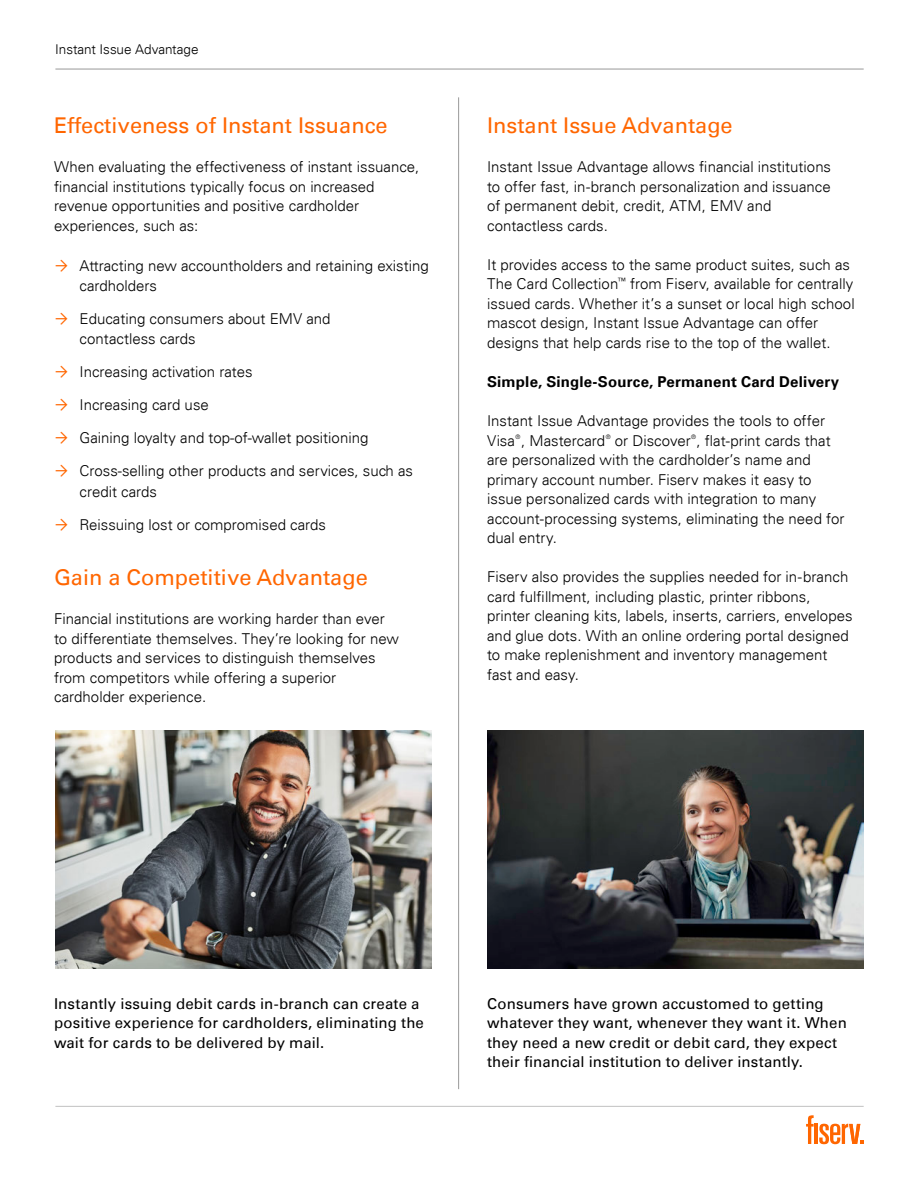
<style>
.page{position:relative;width:919px;height:1187px;background:#fff}
.page>*{position:absolute;margin:0;border:0;box-sizing:border-box;transform-origin:0 0}
.Sub_Title{font:21.75px "Univers For Fiserv 55";color:#f60}
.Body_Copy_-_10__no_K{font:300 15px/19.5px "Univers For Fiserv 45";color:#000}
.Body_Copy_-_10__no_K-2{font:15px/19.5px "Univers For Fiserv 55";letter-spacing:.01em;color:#000}
.Body_Copy_-_10__no_K-3{font:700 15px "Univers For Fiserv 65";letter-spacing:.01em;color:#000}
.t1{font:300 13.5px "Univers For Fiserv 45";letter-spacing:-.005em;color:#000}
.Body_Copy_-_10__no_K-4{font:300 6.15px "Univers For Fiserv 45";color:#000}
</style>
<div class="page">
<svg style="left:819px;top:1123px;width:44px;height:21px"></svg>
<hr style="left:814px;top:1123px;width:3px;height:20px;background:#f60">
<svg style="left:806px;top:1115px;width:7px;height:28px"></svg>
<hr style="left:55px;top:1105px;width:808px;height:1px;background:#c2c2c2">
<hr style="left:55px;top:69px;width:808px;height:1px;background:#999">
<hr style="left:458px;top:97px;width:1px;height:992px;background:#999">
<img style="left:487px;top:730px;width:376px;height:238px">
<img style="left:55px;top:730px;width:377px;height:238px">
<p class="t1" style="left:55px;top:41px;width:145px">Instant Issue Advantage</p>
<p class="Sub_Title" style="left:54px;top:113px;width:335px">Effectiveness of Instant Issuance</p>
<p class="Body_Copy_-_10__no_K" style="left:54px;top:157px;width:367px">When evaluating the effectiveness of instant issuance, financial institutions typically focus on increased revenue opportunities and positive cardholder experiences, such as:</p>
<p class="Body_Copy_-_10__no_K" style="left:80px;top:255px;width:351px;line-height:20.2px">Attracting new accountholders and retaining existing cardholders</p>
<p class="Body_Copy_-_10__no_K" style="left:80px;top:308px;width:252px;line-height:20.2px">Educating consumers about EMV and contactless cards</p>
<p class="Body_Copy_-_10__no_K" style="left:80px;top:362px;width:175px">Increasing activation rates</p>
<p class="Body_Copy_-_10__no_K" style="left:80px;top:395px;width:131px">Increasing card use</p>
<p class="Body_Copy_-_10__no_K" style="left:80px;top:428px;width:290px">Gaining loyalty and top-of-wallet positioning</p>
<p class="Body_Copy_-_10__no_K" style="left:80px;top:461px;width:335px;line-height:20.2px">Cross-selling other products and services, such as credit cards</p>
<p class="Body_Copy_-_10__no_K" style="left:80px;top:514px;width:248px">Reissuing lost or compromised cards</p>
<p class="Sub_Title" style="left:54px;top:564px;width:315px">Gain a Competitive Advantage</p>
<p class="Body_Copy_-_10__no_K" style="left:54px;top:609px;width:346px">Financial institutions are working harder than ever to differentiate themselves. They’re looking for new products and services to distinguish themselves from competitors while offering a superior cardholder experience.</p>
<p class="Sub_Title" style="left:487px;top:113px;width:247px">Instant Issue Advantage</p>
<p class="Body_Copy_-_10__no_K" style="left:487px;top:157px;width:345px">Instant Issue Advantage allows financial institutions to offer fast, in-branch personalization and issuance of permanent debit, credit, ATM, EMV and contactless cards.</p>
<p class="Body_Copy_-_10__no_K" style="left:487px;top:255px;width:369px">It provides access to the same product suites, such as The Card Collection<sup>™</sup> from Fiserv, available for centrally issued cards. Whether it’s a sunset or local high school mascot design, Instant Issue Advantage can offer designs that help cards rise to the top of the wallet.</p>
<p class="Body_Copy_-_10__no_K-3" style="left:487px;top:373px;width:353px">Simple, Single-Source, Permanent Card Delivery</p>
<p class="Body_Copy_-_10__no_K" style="left:487px;top:411px;width:339px">Instant Issue Advantage provides the tools to offer<br>Visa , Mastercard</p>
<p class="Body_Copy_-_10__no_K-4" style="left:515px;top:433px;width:6px">®</p>
<p class="Body_Copy_-_10__no_K-4" style="left:605px;top:433px;width:6px">®</p>
<p class="Body_Copy_-_10__no_K" style="left:615px;top:430px;width:217px">or Discover , flat-print cards that</p>
<p class="Body_Copy_-_10__no_K-4" style="left:691px;top:433px;width:6px">®</p>
<p class="Body_Copy_-_10__no_K" style="left:487px;top:450px;width:359px">are personalized with the cardholder’s name and primary account number. Fiserv makes it easy to issue personalized cards with integration to many account‑processing systems, eliminating the need for dual entry.</p>
<p class="Body_Copy_-_10__no_K" style="left:487px;top:567px;width:367px">Fiserv also provides the supplies needed for in- branch card fulfillment, including plastic, printer ribbons, printer cleaning kits, labels, inserts, carriers, envelopes and glue dots. With an online ordering portal designed to make replenishment and inventory management fast and easy.</p>
<p class="Body_Copy_-_10__no_K-2" style="left:54px;top:993px;width:371px">Instantly issuing debit cards in-branch can create a positive experience for cardholders, eliminating the wait for cards to be delivered by mail.</p>
<p class="Body_Copy_-_10__no_K-2" style="left:487px;top:993px;width:361px">Consumers have grown accustomed to getting whatever they want, whenever they want it. When they need a new credit or debit card, they expect their financial institution to deliver instantly.</p>
</div>
